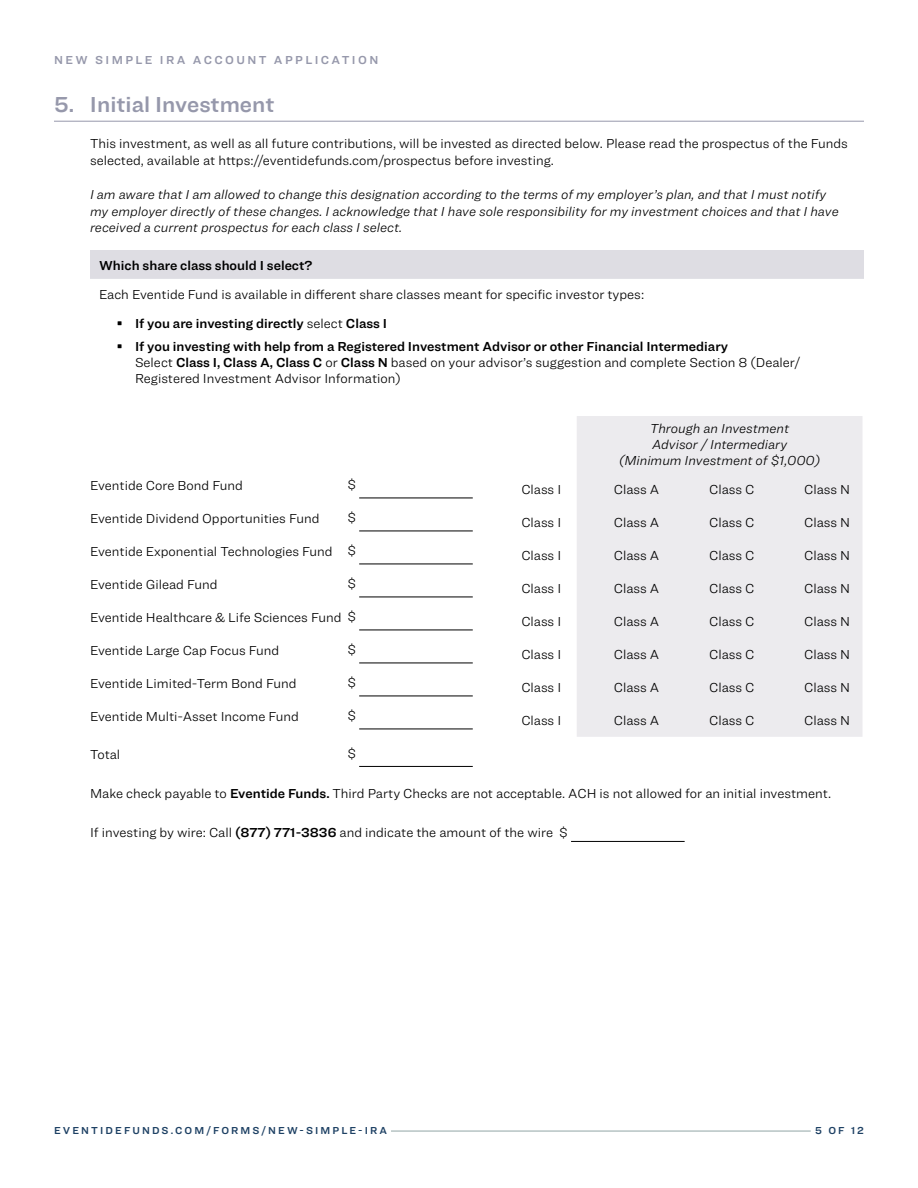
<style>
.page{position:relative;width:918px;height:1188px;background:#fff}
.page>*{position:absolute;margin:0;border:0;box-sizing:border-box;transform-origin:0 0}
.t1{font:22.5px "Ringside Regular Semi";color:#9698ab}
.Section_info{font:300 13.5px/16.5px "Ringside";color:#000}
.Privacy_Notice{font:13.5px/16.2px "Ringside Regular Semi";color:#000}
.Section_info-2{font:italic 300 13.5px/16.5px "Ringside";color:#000}
.Form_Label{font:italic 300 13.5px/16.2px "Ringside";color:#000;text-align:center}
.t2{font:12px "Ringside Regular Semi";letter-spacing:.2em;color:#9698ab}
.t3{font:10.5px "Ringside Regular Semi";letter-spacing:.2em;color:#1e4164}
.s1{font-family:"SF Pro"}
.s2{font-family:"Ringside";font-weight:300}
.s3{font-family:"Ringside Regular Semi";font-weight:400}
</style>
<div class="page">
<hr style="left:391px;top:1131px;width:420px;height:1px;background:#91a5a5">
<hr style="left:54px;top:121px;width:810px;height:1px;background:#9698ab">
<div style="left:90px;top:250px;width:774px;height:29px;background:#dedde3"></div>
<div style="left:577px;top:416px;width:285px;height:321px;background:#ecebee"></div>
<hr style="left:359px;top:498px;width:114px;height:1px;background:#000">
<hr style="left:359px;top:531px;width:114px;height:1px;background:#000">
<hr style="left:359px;top:564px;width:114px;height:1px;background:#000">
<hr style="left:359px;top:597px;width:114px;height:1px;background:#000">
<hr style="left:359px;top:630px;width:114px;height:1px;background:#000">
<hr style="left:359px;top:663px;width:114px;height:1px;background:#000">
<hr style="left:359px;top:696px;width:114px;height:1px;background:#000">
<hr style="left:359px;top:729px;width:114px;height:1px;background:#000">
<hr style="left:359px;top:766px;width:114px;height:1px;background:#000">
<hr style="left:571px;top:841px;width:114px;height:1px;background:#000">
<p class="t2" style="left:54px;top:51px;width:23px">New</p>
<p class="t2" style="left:95px;top:51px;width:120px">SIMPLE IRA Account</p>
<p class="t2" style="left:274px;top:51px;width:22px">Application</p>
<p class="t1" style="left:54px;top:88px;width:222px">5. Initial Investment</p>
<p class="Section_info" style="left:90px;top:135px;width:760px">This investment, as well as all future contributions, will be invested as directed below. Please read the prospectus of the Funds selected, available at https://eventidefunds.com/prospectus before investing.</p>
<p class="Section_info-2" style="left:90px;top:186px;width:750px">I am aware that I am allowed to change this designation according to the terms of my employer’s plan, and that I must notify my employer directly of these changes. I acknowledge that I have sole responsibility for my investment choices and that I have received a current prospectus for each class I select.</p>
<p class="Privacy_Notice" style="left:99px;top:257px;width:215px">Which share class should I select?</p>
<p class="Section_info" style="left:99px;top:286px;width:547px">Each Eventide Fund is available in different share classes meant for specific investor types:</p>
<p class="Privacy_Notice" style="left:117px;top:315px;width:272px"><span class="s1">෻</span> If you are investing directly <span class="s2">select</span> Class I</p>
<p class="Privacy_Notice" style="left:135px;top:338px;width:667px;text-indent:-18px"><span class="s1">෻</span> If you investing with help from a Registered Investment Advisor or other Financial Intermediary<br><span class="s2">Select</span> Class I, Class A, Class C <span class="s2">or</span> Class N <span class="s2">based on your advisor’s suggestion and complete Section 8 (Dealer/<br>Registered Investment Advisor Information)</span></p>
<p class="Form_Label" style="left:619px;top:420px;width:203px">Through an Investment<br>Advisor / Intermediary<br>(Minimum Investment of $1,000)</p>
<p class="Section_info" style="left:90px;top:477px;width:154px">Eventide Core Bond Fund</p>
<p class="Section_info" style="left:347px;top:476px;width:10px">$</p>
<p class="Section_info" style="left:521px;top:481px;width:42px">Class I</p>
<p class="Section_info" style="left:614px;top:481px;width:47px">Class A</p>
<p class="Section_info" style="left:709px;top:481px;width:47px">Class C</p>
<p class="Section_info" style="left:804px;top:481px;width:48px">Class N</p>
<p class="Section_info" style="left:90px;top:510px;width:231px">Eventide Dividend Opportunities Fund</p>
<p class="Section_info" style="left:347px;top:509px;width:10px">$</p>
<p class="Section_info" style="left:521px;top:514px;width:42px">Class I</p>
<p class="Section_info" style="left:614px;top:514px;width:47px">Class A</p>
<p class="Section_info" style="left:709px;top:514px;width:47px">Class C</p>
<p class="Section_info" style="left:804px;top:514px;width:48px">Class N</p>
<p class="Section_info" style="left:90px;top:543px;width:244px">Eventide Exponential Technologies Fund</p>
<p class="Section_info" style="left:347px;top:542px;width:10px">$</p>
<p class="Section_info" style="left:521px;top:547px;width:42px">Class I</p>
<p class="Section_info" style="left:614px;top:547px;width:47px">Class A</p>
<p class="Section_info" style="left:709px;top:547px;width:47px">Class C</p>
<p class="Section_info" style="left:804px;top:547px;width:48px">Class N</p>
<p class="Section_info" style="left:90px;top:576px;width:129px">Eventide Gilead Fund</p>
<p class="Section_info" style="left:347px;top:575px;width:10px">$</p>
<p class="Section_info" style="left:521px;top:580px;width:42px">Class I</p>
<p class="Section_info" style="left:614px;top:580px;width:47px">Class A</p>
<p class="Section_info" style="left:709px;top:580px;width:47px">Class C</p>
<p class="Section_info" style="left:804px;top:580px;width:48px">Class N</p>
<p class="Section_info" style="left:90px;top:609px;width:268px">Eventide Healthcare &amp; Life Sciences Fund $</p>
<p class="Section_info" style="left:521px;top:613px;width:42px">Class I</p>
<p class="Section_info" style="left:614px;top:613px;width:47px">Class A</p>
<p class="Section_info" style="left:709px;top:613px;width:47px">Class C</p>
<p class="Section_info" style="left:804px;top:613px;width:48px">Class N</p>
<p class="Section_info" style="left:90px;top:642px;width:191px">Eventide Large Cap Focus Fund</p>
<p class="Section_info" style="left:347px;top:641px;width:10px">$</p>
<p class="Section_info" style="left:521px;top:646px;width:42px">Class I</p>
<p class="Section_info" style="left:614px;top:646px;width:47px">Class A</p>
<p class="Section_info" style="left:709px;top:646px;width:47px">Class C</p>
<p class="Section_info" style="left:804px;top:646px;width:48px">Class N</p>
<p class="Section_info" style="left:90px;top:675px;width:208px">Eventide Limited-Term Bond Fund</p>
<p class="Section_info" style="left:347px;top:674px;width:10px">$</p>
<p class="Section_info" style="left:521px;top:679px;width:42px">Class I</p>
<p class="Section_info" style="left:614px;top:679px;width:47px">Class A</p>
<p class="Section_info" style="left:709px;top:679px;width:47px">Class C</p>
<p class="Section_info" style="left:804px;top:679px;width:48px">Class N</p>
<p class="Section_info" style="left:90px;top:708px;width:210px">Eventide Multi-Asset Income Fund</p>
<p class="Section_info" style="left:347px;top:707px;width:10px">$</p>
<p class="Section_info" style="left:521px;top:712px;width:42px">Class I</p>
<p class="Section_info" style="left:614px;top:712px;width:47px">Class A</p>
<p class="Section_info" style="left:709px;top:712px;width:47px">Class C</p>
<p class="Section_info" style="left:804px;top:712px;width:48px">Class N</p>
<p class="Section_info" style="left:90px;top:746px;width:32px">Total</p>
<p class="Section_info" style="left:347px;top:745px;width:10px">$</p>
<p class="Section_info" style="left:90px;top:785px;width:743px">Make check payable to <span class="s3">Eventide Funds.</span> Third Party Checks are not acceptable. ACH is not allowed for an initial investment.</p>
<p class="Section_info" style="left:90px;top:824px;width:480px">If investing by wire: Call <span class="s3">(877) 771-3836</span> and indicate the amount of the wire $</p>
<p class="t3" style="left:54px;top:1123px;width:335px">EVENTIDEFUNDS.COM/FORMS/NEW-SIMPLE-IRA</p>
<p class="t3" style="left:815px;top:1123px;width:50px">5 OF 12</p>
</div>
